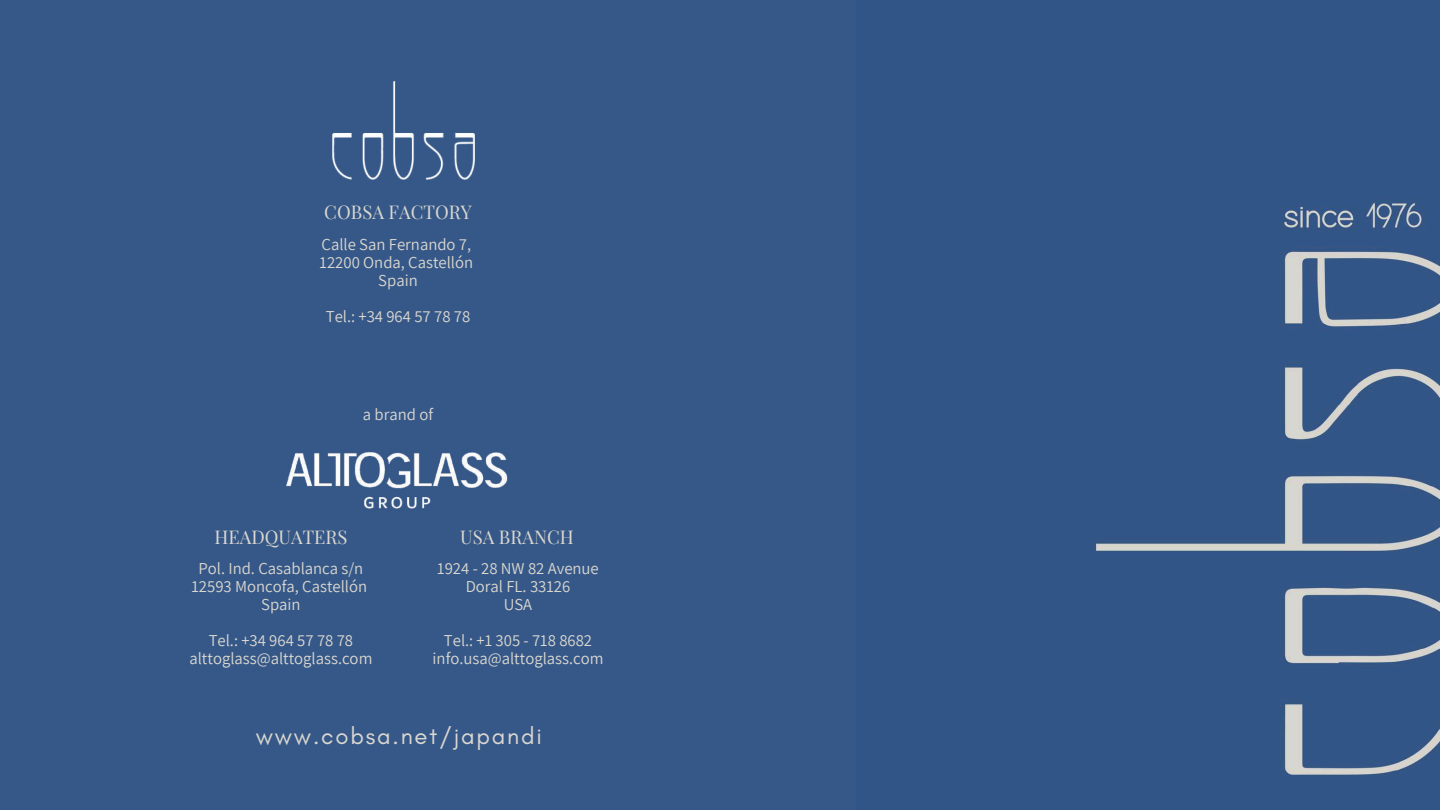
<style>
.page{position:relative;width:1440px;height:810px;background:#365888}
.page>*{position:absolute;margin:0;border:0;box-sizing:border-box;transform-origin:0 0}
.t1{font:23.9px "Glacial Indifference";letter-spacing:.075em;color:#dbd8d0}
.t2{font:18.5px "Playfair Display";color:#dbd8d0}
.t3{font:16.7px/18px "Assistant";color:#dbd8d0;text-align:center}
</style>
<div class="page">
<img style="left:332px;top:81px;width:143px;height:99px">
<img style="left:286px;top:452px;width:222px;height:57px">
<img style="left:1095px;top:199px;width:345px;height:577px">
<p class="t2" style="left:324px;top:199px;width:149px">COBSA FACTORY</p>
<p class="t3" style="left:320px;top:235px;width:155px">Calle San Fernando 7,<br>12200 Onda, Castellón<br>Spain</p>
<p class="t3" style="left:326px;top:307px;width:146px">Tel.: +34 964 57 78 78</p>
<p class="t3" style="left:363px;top:405px;width:72px">a brand of</p>
<p class="t2" style="left:214px;top:523px;width:134px">HEADQUATERS</p>
<p class="t3" style="left:191px;top:559px;width:177px">Pol. Ind. Casablanca s/n<br>12593 Moncofa, Castellón<br>Spain</p>
<p class="t3" style="left:189px;top:631px;width:184px">Tel.: +34 964 57 78 78 alttoglass@alttoglass.com</p>
<p class="t2" style="left:460px;top:523px;width:115px">USA BRANCH</p>
<p class="t3" style="left:437px;top:559px;width:163px">1924 - 28 NW 82 Avenue<br>Doral FL. 33126<br>USA</p>
<p class="t3" style="left:433px;top:631px;width:172px">Tel.: +1 305 - 718 8682 info.usa@alttoglass.com</p>
<h1 class="t1" style="left:256px;top:721px;width:288px">www.cobsa.net/japandi</h1>
</div>
